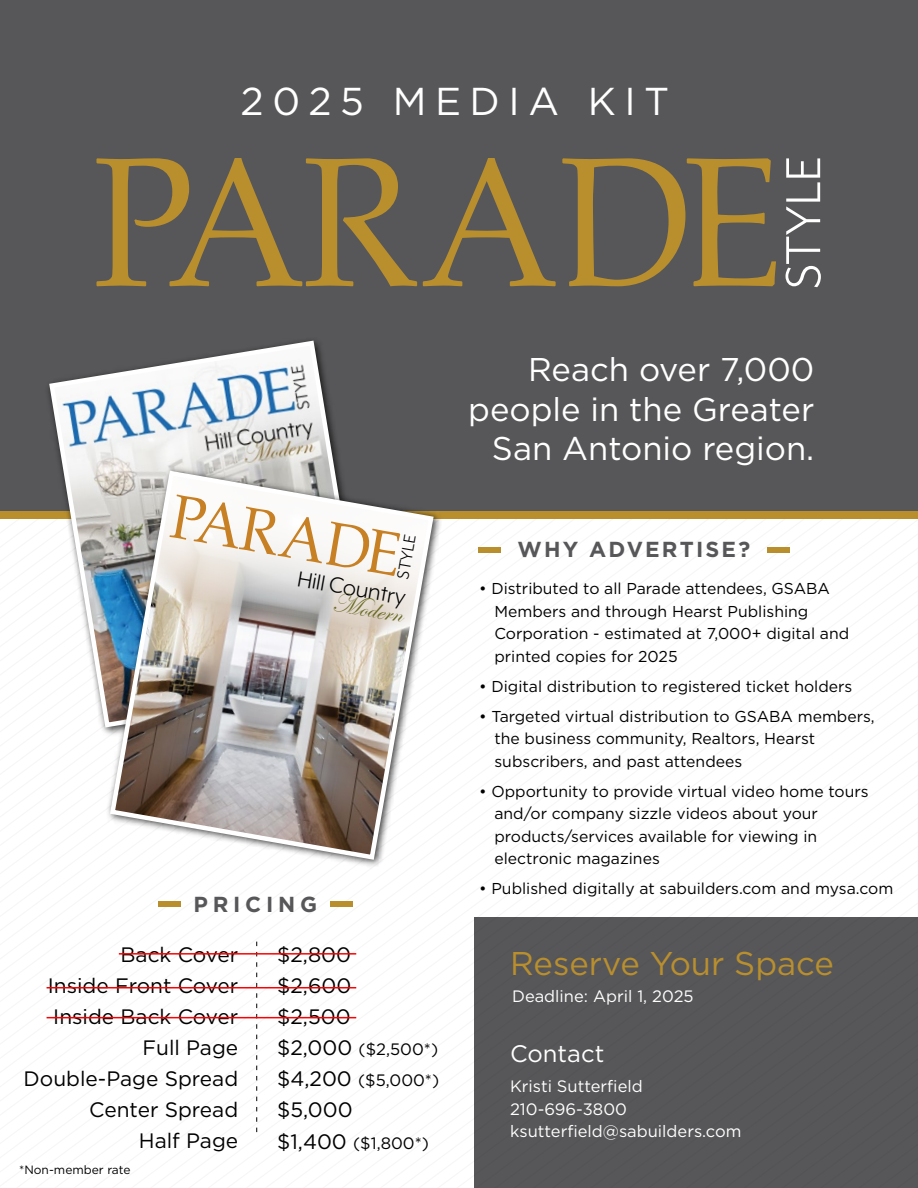
<style>
.page{position:relative;width:918px;height:1188px;background:#fff}
.page>*{position:absolute;margin:0;border:0;box-sizing:border-box;transform-origin:0 0}
.t1{font:187.65px "Aldus LT Std";letter-spacing:-.04em;color:#b98f2e}
.t2{font:63.15px "Aldus LT Std";color:#c78024}
.t3{font:56.55px "Mr Eaves XL Mod OT";letter-spacing:.01em;color:#fff}
.t4{font:38.85px "Gotham";letter-spacing:.22em;color:#fff}
.t5{font:32.85px/39.5px "Gotham";color:#fff;text-align:right}
.t6{font:32.85px "Gotham";color:#b98f2e}
.t7{font:28.05px "Edwardian Script ITC";color:#6a6b25}
.t8{font:25.05px "Mr Eaves XL Mod OT";color:#000}
.t9{font:23.85px "Gotham";color:#fff}
.t10{font:700 21.75px "Gotham";letter-spacing:.1em;color:#575759}
.t11{font:700 21.75px "Gotham";letter-spacing:.22em;color:#575759}
.t12{font:20.85px/31px "Gotham";color:#000;text-align:right}
.t13{font:19.05px "Mr Eaves XL Mod OT";color:#000}
.t14{font:16.5px/22.8px "Gotham";color:#fff}
.t15{font:16.5px/31px "Gotham";color:#000}
.t16{font:15.75px/22.5px "Gotham";color:#000}
.t17{font:12px "Gotham";color:#000}
.s1{font-size:20.85px}
</style>
<div class="page">
<div style="left:330px;top:902px;width:22px;height:5px;background:#b98f2e"></div>
<div style="left:158px;top:902px;width:23px;height:5px;background:#b98f2e"></div>
<div style="left:0;top:0;width:918px;height:512px;background:#575759"></div>
<div style="left:474px;top:917px;width:444px;height:271px;background:#575759"></div>
<svg style="left:256px;top:942px;width:1px;height:191px"></svg>
<div style="left:767px;top:547px;width:23px;height:5px;background:#b98f2e"></div>
<div style="left:479px;top:547px;width:22px;height:5px;background:#b98f2e"></div>
<div style="left:0;top:511px;width:918px;height:8px;background:#b98f2e"></div>
<svg style="left:48px;top:340px;width:291px;height:389px"></svg>
<img style="left:103px;top:463px;width:338px;height:405px">
<img style="left:107px;top:468px;width:329px;height:394px">
<hr style="left:119px;top:953px;width:237px;height:2px;background:#f00">
<hr style="left:47px;top:987px;width:309px;height:1px;background:#f00">
<hr style="left:47px;top:1017px;width:309px;height:1px;background:#f00">
<h3 class="t4" style="left:241px;top:76px;width:430px">2025 MEDIA KIT</h3>
<h1 class="t1" style="left:89px;top:119px;width:696px">PARADE</h1>
<h3 class="t3" style="left:772px;top:289px;width:135px;rotate:-90deg">STYLE</h3>
<h2 class="t2" style="left:177px;top:481px;width:235px;rotate:10deg">PARADE</h2>
<p class="t13" style="left:392px;top:577px;width:46px;rotate:-80deg">STYLE</p>
<h3 class="t7" style="left:335px;top:586px;width:73px;rotate:10deg">Modern</h3>
<h3 class="t8" style="left:300px;top:565px;width:111px;rotate:10deg">Hill Country</h3>
<h3 class="t11" style="left:193px;top:890px;width:125px">PRICING</h3>
<h3 class="t12" style="left:24px;top:939px;width:216px">Back Cover<br>Inside Front Cover<br>Inside Back Cover<br>Full Page<br>Double-Page Spread<br>Center Spread<br>Half Page</h3>
<h3 class="t12" style="left:277px;top:939px;width:76px;text-align:justify">$2,800 $2,600 $2,500</h3>
<p class="t15" style="left:277px;top:1034px;width:164px"><span class="s1">$2,000</span> ($2,500*) <span class="s1">$4,200</span> ($5,000*)</p>
<h3 class="t12" style="left:277px;top:1094px;width:77px">$5,000</h3>
<p class="t15" style="left:277px;top:1127px;width:153px"><span class="s1">$1,400</span> ($1,800*)</p>
<p class="t17" style="left:19px;top:1162px;width:113px">*Non-member rate</p>
<h3 class="t5" style="left:468px;top:349px;width:348px">Reach over 7,000 people in the Greater<br>San Antonio region.</h3>
<h3 class="t10" style="left:518px;top:535px;width:234px">WHY ADVERTISE?</h3>
<p class="t16" style="left:494px;top:577px;width:356px;text-indent:-15px">• Distributed to all Parade attendees, GSABA Members and through Hearst Publishing Corporation - estimated at 7,000+ digital and printed copies for 2025</p>
<p class="t16" style="left:479px;top:675px;width:375px">• Digital distribution to registered ticket holders</p>
<p class="t16" style="left:494px;top:705px;width:382px;text-indent:-15px">• Targeted virtual distribution to GSABA members, the business community, Realtors, Hearst subscribers, and past attendees</p>
<p class="t16" style="left:494px;top:780px;width:376px;text-indent:-15px">• Opportunity to provide virtual video home tours and/or company sizzle videos about your products/services available for viewing in electronic magazines</p>
<p class="t16" style="left:479px;top:877px;width:416px">• Published digitally at sabuilders.com and mysa.com</p>
<h3 class="t6" style="left:510px;top:943px;width:325px">Reserve Your Space</h3>
<p class="t14" style="left:512px;top:984px;width:183px">Deadline: April 1, 2025</p>
<h3 class="t9" style="left:510px;top:1038px;width:96px">Contact</h3>
<p class="t14" style="left:510px;top:1074px;width:233px">Kristi Sutterfield<br>210-696-3800 ksutterfield@sabuilders.com</p>
</div>
